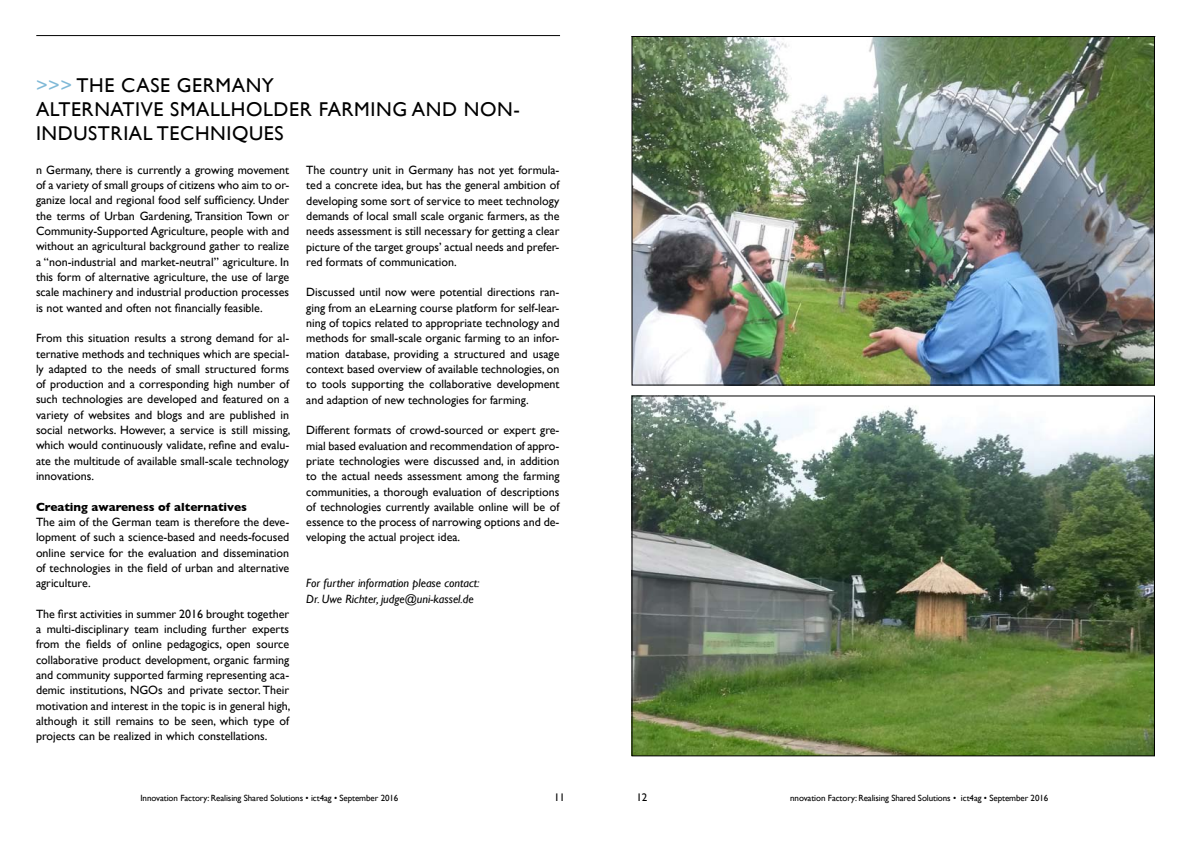
<style>
.page{position:relative;width:1191px;height:842px;background:#fff}
.page>*{position:absolute;margin:0;border:0;box-sizing:border-box;transform-origin:0 0}
.t1{font:20px/24px "Gill Sans";letter-spacing:.03em;color:#000}
.t2{font:12px/15.3px "Gill Sans";color:#000;text-align:justify}
.t3{font:italic 12px/15.3px "Gill Sans";color:#000}
.t4{font:700 12px "Gill Sans";color:#000}
.t5{font:11px "Gill Sans";color:#000}
.t6{font:9px "Gill Sans";letter-spacing:-.01em;color:#000}
.s1{color:#7fb9d7}
</style>
<div class="page">
<hr style="left:36px;top:35px;width:524px;height:1px;background:#000">
<img style="left:633px;top:397px;width:520px;height:357px">
<img style="left:633px;top:38px;width:520px;height:346px">
<h1 class="t1" style="left:36px;top:73px;width:485px"><span class="s1">&gt;&gt;&gt;</span> THE CASE GERMANY<br>ALTERNATIVE SMALLHOLDER FARMING AND NON-<br>INDUSTRIAL TECHNIQUES</h1>
<p class="t2" style="left:36px;top:162px;width:255px">n Germany, there is currently a growing movement of a variety of small groups of citizens who aim to or&shy;ganize local and regional food self sufficiency. Under the terms of Urban Gardening, Transition Town or Community-Supported Agriculture, people with and without an agricultural background gather to realize a “non-industrial and market-neutral” agriculture. In this form of alternative agriculture, the use of large scale machinery and industrial production processes is not wanted and often not financially feasible.</p>
<p class="t2" style="left:36px;top:330px;width:256px">From this situation results a strong demand for al&shy;ternative methods and techniques which are special&shy;ly adapted to the needs of small structured forms of production and a corresponding high number of such technologies are developed and featured on a variety of websites and blogs and are published in social networks. However, a service is still missing, which would continuously validate, refine and evalu&shy;ate the multitude of available small-scale technology innovations.</p>
<p class="t4" style="left:36px;top:500px;width:213px">Creating awareness of alternatives</p>
<p class="t2" style="left:36px;top:514px;width:255px">The aim of the German team is therefore the deve&shy;lopment of such a science-based and needs-focused online service for the evaluation and dissemination of technologies in the field of urban and alternative agriculture.</p>
<p class="t2" style="left:36px;top:606px;width:256px">The first activities in summer 2016 brought together a multi-disciplinary team including further experts from the fields of online pedagogics, open source collaborative product development, organic farming and community supported farming representing aca&shy;demic institutions, NGOs and private sector. Their motivation and interest in the topic is in general high, although it still remains to be seen, which type of projects can be realized in which constellations.</p>
<p class="t2" style="left:306px;top:162px;width:255px">The country unit in Germany has not yet formula&shy;ted a concrete idea, but has the general ambition of developing some sort of service to meet technology demands of local small scale organic farmers, as the needs assessment is still necessary for getting a clear picture of the target groups’ actual needs and prefer&shy;red formats of communication.</p>
<p class="t2" style="left:306px;top:285px;width:255px">Discussed until now were potential directions ran&shy;ging from an eLearning course platform for self-lear&shy;ning of topics related to appropriate technology and methods for small-scale organic farming to an infor&shy;mation database, providing a structured and usage context based overview of available technologies, on to tools supporting the collaborative development and adaption of new technologies for farming.</p>
<p class="t2" style="left:306px;top:422px;width:255px">Different formats of crowd-sourced or expert gre&shy;mial based evaluation and recommendation of appro&shy;priate technologies were discussed and, in addition to the actual needs assessment among the farming communities, a thorough evaluation of descriptions of technologies currently available online will be of essence to the process of narrowing options and de&shy;veloping the actual project idea.</p>
<p class="t3" style="left:306px;top:576px;width:175px">For further information please contact:<br>Dr. Uwe Richter, judge@uni-kassel.de</p>
<p class="t6" style="left:140px;top:793px;width:259px">Innovation Factory: Realising Shared Solutions • ict4ag • September 2016</p>
<p class="t5" style="left:554px;top:791px;width:12px">11</p>
<p class="t5" style="left:636px;top:791px;width:12px">12</p>
<p class="t6" style="left:790px;top:793px;width:260px">nnovation Factory: Realising Shared Solutions • ict4ag • September 2016</p>
</div>
